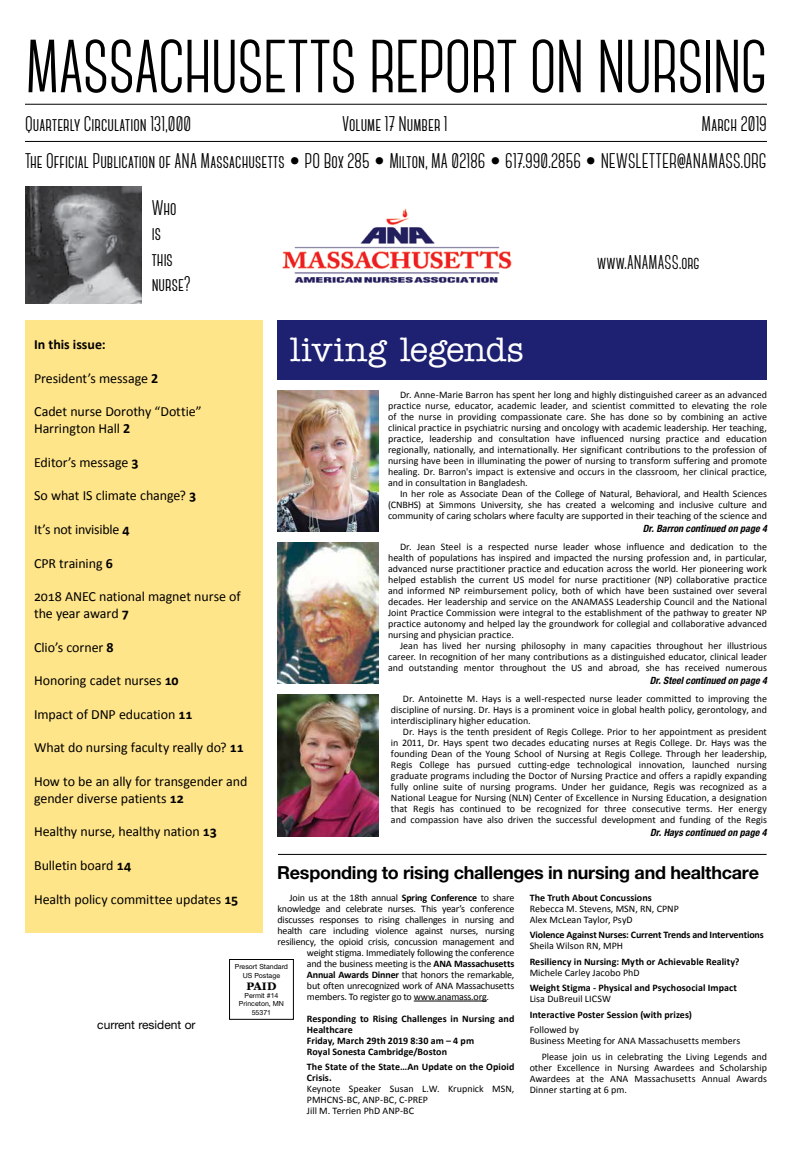
<style>
.page{position:relative;width:792px;height:1152px;background:#fff}
.page>*{position:absolute;margin:0;border:0;box-sizing:border-box;transform-origin:0 0}
.t1{font:700 75px "Canter";letter-spacing:-.02em;color:#000}
.t2{font:500 34px "American Typewriter Std";letter-spacing:-.015em;color:#fff}
.t3{font:700 21.2px/25.5px "Canter";color:#000;text-align:right}
.t4{font:700 20px "Canter";color:#000}
.t5{font:700 18px "Helvetica Neue LT Std";letter-spacing:-.015em;color:#000}
.t6{font:14px/16.8px "Calibri";letter-spacing:-.01em;color:#000}
.t7{font:700 14px "Calibri";color:#000}
.t8{font:12px "Helvetica Neue LT Std";color:#000}
.t9{font:700 12px "ITC Garamond Std";color:#000}
.t10{font:10px/11px "Calibri";color:#000;text-align:justify}
.t11{font:700 10px/11px "Calibri";letter-spacing:.005em;color:#000}
.t12{font:10px "Calibri";letter-spacing:-.02em;color:#000}
.t13{font:italic 700 condensed 10px "Helvetica Neue LT Std";letter-spacing:.005em;color:#000}
.t14{font:700 10px "Calibri";letter-spacing:-.015em;color:#000}
.t15{font:7px/8.4px "Helvetica Neue LT Std";color:#000;text-align:center}
.s1{font-family:"ITC Franklin Gothic Std Hvy";font-weight:400}
.s2{font-family:"ITC Franklin Gothic Std Bk X Cp";font-weight:400}
.s3{font-weight:700}
</style>
<div class="page">
<div style="left:229px;top:959px;width:65px;height:61px;border:1px solid #000"></div>
<hr style="left:25px;top:104px;width:742px;height:1px;background:#000">
<hr style="left:25px;top:141px;width:742px;height:1px;background:#000">
<div style="left:25px;top:320px;width:237px;height:613px;background:#ffe58a"></div>
<img style="left:25px;top:186px;width:117px;height:117px">
<hr style="left:414px;top:1001px;width:73px;height:1px;background:#000">
<div style="left:277px;top:320px;width:490px;height:59px;background:#1e2171"></div>
<img style="left:282px;top:208px;width:230px;height:75px">
<img style="left:277px;top:390px;width:102px;height:142px">
<img style="left:277px;top:542px;width:101px;height:142px">
<img style="left:277px;top:695px;width:102px;height:141px">
<hr style="left:278px;top:854px;width:489px;height:1px;background:#000">
<h1 class="t1" style="left:25px;top:30px;width:743px">MASSACHUSETTS REPORT ON NURSING</h1>
<h3 class="t3" style="left:25px;top:111px;width:168px">Quarterly Circulation 131,000</h3>
<h3 class="t3" style="left:342px;top:111px;width:107px">Volume 17 Number 1</h3>
<h3 class="t3" style="left:25px;top:105px;width:744px;line-height:37.2px">March 2019<br>The Official Publication of ANA Massachusetts <span class="s1">•</span> PO Box 285 <span class="s1">•</span> Milton, MA 02186 <span class="s1">•</span> 617.990.2856 <span class="s1">•</span> NEWSLETTER<span class="s2">@</span>ANAMASS.ORG</h3>
<h3 class="t3" style="left:152px;top:195px;width:41px;text-align:left">Who is<br>this nurse?</h3>
<h3 class="t4" style="left:597px;top:253px;width:104px">www.ANAMASS.org</h3>
<h2 class="t2" style="left:290px;top:331px;width:236px">living legends</h2>
<h3 class="t7" style="left:34px;top:336px;width:73px">In this issue:</h3>
<h3 class="t6" style="left:34px;top:370px;width:126px">President’s message <span class="s3">2</span></h3>
<h3 class="t6" style="left:34px;top:403px;width:169px">Cadet nurse Dorothy “Dottie”<br>Harrington Hall <span class="s3">2</span></h3>
<h3 class="t6" style="left:34px;top:454px;width:106px">Editor’s message <span class="s3">3</span></h3>
<h3 class="t6" style="left:34px;top:487px;width:164px">So what IS climate change? <span class="s3">3</span></h3>
<h3 class="t6" style="left:34px;top:521px;width:97px">It’s not invisible <span class="s3">4</span></h3>
<h3 class="t6" style="left:34px;top:555px;width:80px">CPR training <span class="s3">6</span></h3>
<h3 class="t6" style="left:34px;top:588px;width:208px">2018 ANEC national magnet nurse of the year award <span class="s3">7</span></h3>
<h3 class="t6" style="left:34px;top:639px;width:81px">Clio’s corner <span class="s3">8</span></h3>
<h3 class="t6" style="left:34px;top:672px;width:146px">Honoring cadet nurses <span class="s3">10</span></h3>
<h3 class="t6" style="left:34px;top:706px;width:160px">Impact of DNP education <span class="s3">11</span></h3>
<h3 class="t6" style="left:34px;top:739px;width:211px">What do nursing faculty really do? <span class="s3">11</span></h3>
<h3 class="t6" style="left:34px;top:773px;width:215px">How to be an ally for transgender and gender diverse patients <span class="s3">12</span></h3>
<h3 class="t6" style="left:34px;top:823px;width:184px">Healthy nurse, healthy nation <span class="s3">13</span></h3>
<h3 class="t6" style="left:34px;top:857px;width:98px">Bulletin board <span class="s3">14</span></h3>
<h3 class="t6" style="left:34px;top:891px;width:206px">Health policy committee updates <span class="s3">15</span></h3>
<p class="t12" style="left:290px;top:891px;width:226px">Join us at the 18th annual <span class="s3">Spring Conference</span> to share</p>
<p class="t12" style="left:278px;top:902px;width:238px">knowledge and celebrate nurses. This year’s conference</p>
<p class="t12" style="left:278px;top:913px;width:238px">discusses responses to rising challenges in nursing and</p>
<p class="t10" style="left:278px;top:925px;width:238px">health care including violence against nurses, nursing</p>
<p class="t10" style="left:278px;top:936px;width:238px">resiliency, the opioid crisis, concussion management and</p>
<p class="t12" style="left:307px;top:946px;width:209px">weight stigma. Immediately following the conference</p>
<p class="t10" style="left:307px;top:958px;width:209px">and the business meeting is the <span class="s3">ANA Massachusetts</span></p>
<p class="t10" style="left:307px;top:969px;width:209px"><span class="s3">Annual Awards Dinner</span> that honors the remarkable,</p>
<p class="t10" style="left:307px;top:980px;width:209px">but often unrecognized work of ANA Massachusetts</p>
<p class="t12" style="left:307px;top:990px;width:184px">members. To register go to www.anamass.org.</p>
<p class="t11" style="left:307px;top:1013px;width:209px">Responding to Rising Challenges in Nursing and<br>Healthcare<br>Friday, March 29th 2019 8:30 am – 4 pm<br>Royal Sonesta Cambridge/Boston</p>
<p class="t11" style="left:307px;top:1062px;width:209px">The State of the State…An Update on the Opioid<br>Crisis.</p>
<p class="t10" style="left:307px;top:1084px;width:209px;text-align:left">Keynote Speaker Susan L.W. Krupnick MSN,<br>PMHCNS-BC, ANP-BC, C-PREP<br>Jill M. Terrien PhD ANP-BC</p>
<p class="t10" style="left:388px;top:389px;width:380px;text-indent:12px">Dr. Anne-Marie Barron has spent her long and highly distinguished career as an advanced practice nurse, educator, academic leader, and scientist committed to elevating the role of the nurse in providing compassionate care. She has done so by combining an active clinical practice in psychiatric nursing and oncology with academic leadership. Her teaching, practice, leadership and consultation have influenced nursing practice and education regionally, nationally, and internationally. Her significant contributions to the profession of nursing have been in illuminating the power of nursing to transform suffering and promote healing. Dr. Barron's impact is extensive and occurs in the classroom, her clinical practice, and in consultation in Bangladesh.</p>
<p class="t10" style="left:388px;top:488px;width:380px;text-indent:12px">In her role as Associate Dean of the College of Natural, Behavioral, and Health Sciences (CNBHS) at Simmons University, she has created a welcoming and inclusive culture and community of caring scholars where faculty are supported in their teaching of the science and</p>
<p class="t10" style="left:388px;top:541px;width:380px;text-indent:12px">Dr. Jean Steel is a respected nurse leader whose influence and dedication to the health of populations has inspired and impacted the nursing profession and, in particular, advanced nurse practitioner practice and education across the world. Her pioneering work helped establish the current US model for nurse practitioner (NP) collaborative practice and informed NP reimbursement policy, both of which have been sustained over several decades. Her leadership and service on the ANAMASS Leadership Council and the National Joint Practice Commission were integral to the establishment of the pathway to greater NP practice autonomy and helped lay the groundwork for collegial and collaborative advanced nursing and physician practice.</p>
<p class="t10" style="left:388px;top:640px;width:380px;text-indent:12px">Jean has lived her nursing philosophy in many capacities throughout her illustrious career. In recognition of her many contributions as a distinguished educator, clinical leader and outstanding mentor throughout the US and abroad, she has received numerous</p>
<p class="t10" style="left:391px;top:693px;width:378px;text-indent:12px">Dr. Antoinette M. Hays is a well-respected nurse leader committed to improving the discipline of nursing. Dr. Hays is a prominent voice in global health policy, gerontology, and interdisciplinary higher education.</p>
<p class="t10" style="left:391px;top:726px;width:378px;text-indent:12px">Dr. Hays is the tenth president of Regis College. Prior to her appointment as president in 2011, Dr. Hays spent two decades educating nurses at Regis College. Dr. Hays was the founding Dean of the Young School of Nursing at Regis College. Through her leadership, Regis College has pursued cutting-edge technological innovation, launched nursing graduate programs including the Doctor of Nursing Practice and offers a rapidly expanding fully online suite of nursing programs. Under her guidance, Regis was recognized as a National League for Nursing (NLN) Center of Excellence in Nursing Education, a designation that Regis has continued to be recognized for three consecutive terms. Her energy and compassion have also driven the successful development and funding of the Regis</p>
<p class="t13" style="left:643px;top:522px;width:126px">Dr. Barron continued on page 4</p>
<p class="t13" style="left:650px;top:674px;width:119px">Dr. Steel continued on page 4</p>
<p class="t13" style="left:650px;top:827px;width:118px">Dr. Hays continued on page 4</p>
<h3 class="t5" style="left:277px;top:861px;width:483px">Responding to rising challenges in nursing and healthcare</h3>
<p class="t11" style="left:530px;top:892px;width:124px">The Truth About Concussions</p>
<p class="t10" style="left:530px;top:903px;width:151px">Rebecca M. Stevens, MSN, RN, CPNP<br>Alex McLean Taylor, PsyD</p>
<p class="t14" style="left:530px;top:929px;width:236px">Violence Against Nurses: Current Trends and Interventions</p>
<p class="t10" style="left:530px;top:941px;width:95px">Sheila Wilson RN, MPH</p>
<p class="t11" style="left:530px;top:956px;width:211px">Resiliency in Nursing: Myth or Achievable Reality?</p>
<p class="t10" style="left:530px;top:967px;width:111px">Michele Carley Jacobo PhD</p>
<p class="t11" style="left:530px;top:983px;width:209px">Weight Stigma - Physical and Psychosocial Impact</p>
<p class="t10" style="left:530px;top:994px;width:83px">Lisa DuBreuil LICSW</p>
<p class="t11" style="left:530px;top:1009px;width:164px">Interactive Poster Session (with prizes)</p>
<p class="t10" style="left:530px;top:1025px;width:212px">Followed by<br>Business Meeting for ANA Massachusetts members</p>
<p class="t10" style="left:530px;top:1051px;width:239px;text-indent:12px">Please join us in celebrating the Living Legends and other Excellence in Nursing Awardees and Scholarship Awardees at the ANA Massachusetts Annual Awards Dinner starting at 6 pm.</p>
<p class="t15" style="left:235px;top:962px;width:55px">Presort Standard<br>US Postage</p>
<p class="t9" style="left:246px;top:979px;width:32px">PAID</p>
<p class="t15" style="left:239px;top:991px;width:46px">Permit #14<br>Princeton, MN<br>55371</p>
<p class="t8" style="left:97px;top:1018px;width:100px">current resident or</p>
</div>
